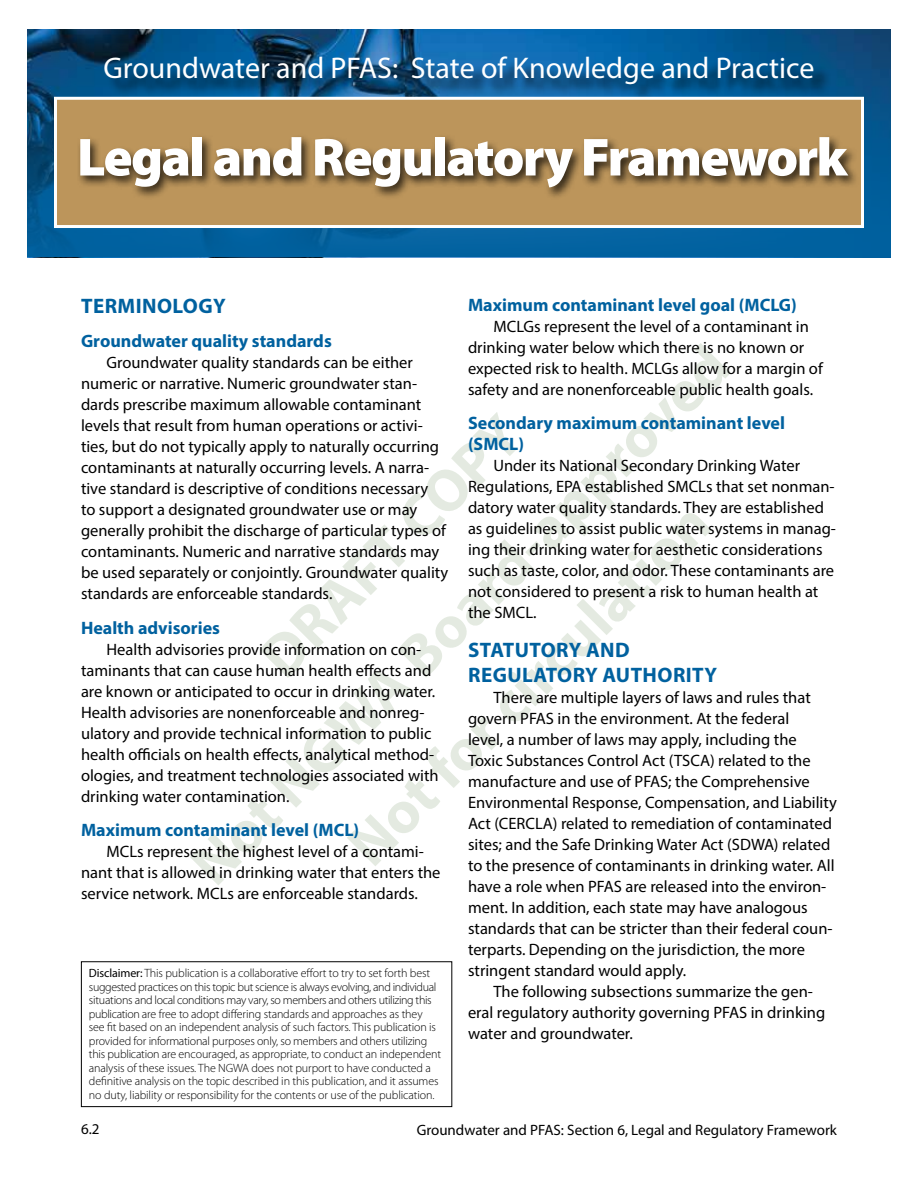
<style>
.page{position:relative;width:918px;height:1188px;background:#fff}
.page>*{position:absolute;margin:0;border:0;box-sizing:border-box;transform-origin:0 0}
.t1{font:900 54px "Myriad Pro";letter-spacing:-.03em;color:#fff}
.t2{font:30px "Myriad Pro";color:#fff}
.t3{font:700 21px/25.2px "Myriad Pro";letter-spacing:.02em;color:#00619f}
.t4{font:700 18px/21px "Myriad Pro";color:#00619f}
.t5{font:16.5px/21px "Myriad Pro";color:#000}
.t6{font:15px "Myriad Pro";color:#000}
.t7{font:300 12px/13.5px "Myriad Pro";letter-spacing:-.01em;color:#000}
.s1{font-weight:400}
</style>
<div class="page">
<svg style="left:190px;top:343px;width:541px;height:542px"></svg>
<svg style="left:260px;top:412px;width:256px;height:266px"></svg>
<svg style="left:27px;top:29px;width:864px;height:228px;fill:#03609e"></svg>
<div style="left:107px;top:60px;width:724px;height:43px;background:#000;opacity:.75"></div>
<div style="left:54px;top:97px;width:810px;height:131px;background:#bc955b;border:3px solid #fff"></div>
<div style="left:77px;top:134px;width:783px;height:66px;background:#000;opacity:.75"></div>
<div style="left:81px;top:961px;width:371px;height:146px;border:1px solid #000"></div>
<h2 class="t2" style="left:104px;top:50px;width:712px">Groundwater and PFAS: State of Knowledge and Practice</h2>
<h1 class="t1" style="left:77px;top:127px;width:772px">Legal and Regulatory Framework</h1>
<p class="t3" style="left:81px;top:292px;width:146px">TERMINOLOGY</p>
<p class="t4" style="left:81px;top:330px;width:252px">Groundwater quality standards</p>
<p class="t5" style="left:81px;top:352px;width:369px;text-indent:25px">Groundwater quality standards can be either numeric or narrative. Numeric groundwater stan&shy;dards prescribe maximum allowable contaminant levels that result from human operations or activi&shy;ties, but do not typically apply to naturally occurring contaminants at naturally occurring levels. A narra&shy;tive standard is descriptive of conditions necessary<br>to support a designated groundwater use or may generally prohibit the discharge of particular types of contaminants. Numeric and narrative standards may be used separately or conjointly. Groundwater quality standards are enforceable standards.</p>
<p class="t4" style="left:81px;top:617px;width:141px">Health advisories</p>
<p class="t5" style="left:81px;top:638px;width:359px;text-indent:25px">Health advisories provide information on con&shy;taminants that can cause human health effects and are known or anticipated to occur in drinking water.<br>Health advisories are nonenforceable and nonreg&shy;ulatory and provide technical information to public health officials on health effects, analytical method&shy;ologies, and treatment technologies associated with drinking water contamination.</p>
<p class="t4" style="left:81px;top:819px;width:280px">Maximum contaminant level (MCL)</p>
<p class="t5" style="left:81px;top:841px;width:361px;text-indent:25px">MCLs represent the highest level of a contami&shy;nant that is allowed in drinking water that enters the service network. MCLs are enforceable standards.</p>
<p class="t7" style="left:89px;top:967px;width:354px"><span class="s1">Disclaimer:</span> This publication is a collaborative effort to try to set forth best suggested practices on this topic but science is always evolving, and individual situations and local conditions may vary, so members and others utilizing this publication are free to adopt differing standards and approaches as they see fit based on an independent analysis of such factors. This publication is provided for informational purposes only, so members and others utilizing this publication are encouraged, as appropriate, to conduct an independent analysis of these issues. The NGWA does not purport to have conducted a definitive analysis on the topic described in this publication, and it assumes no duty, liability or responsibility for the contents or use of the publication.</p>
<p class="t4" style="left:468px;top:293px;width:330px">Maximum contaminant level goal (MCLG)</p>
<p class="t5" style="left:468px;top:315px;width:356px;text-indent:25px">MCLGs represent the level of a contaminant in drinking water below which there is no known or expected risk to health. MCLGs allow for a margin of safety and are nonenforceable public health goals.</p>
<p class="t4" style="left:468px;top:412px;width:319px">Secondary maximum contaminant level (SMCL)</p>
<p class="t5" style="left:468px;top:455px;width:370px;text-indent:25px">Under its National Secondary Drinking Water Regulations, EPA established SMCLs that set nonman&shy;datory water quality standards. They are established as guidelines to assist public water systems in manag&shy;ing their drinking water for aesthetic considerations such as taste, color, and odor. These contaminants are not considered to present a risk to human health at the SMCL.</p>
<p class="t3" style="left:468px;top:636px;width:250px">STATUTORY AND<br>REGULATORY AUTHORITY</p>
<p class="t5" style="left:468px;top:687px;width:370px;text-indent:25px">There are multiple layers of laws and rules that govern PFAS in the environment. At the federal<br>level, a number of laws may apply, including the<br>Toxic Substances Control Act (TSCA) related to the manufacture and use of PFAS; the Comprehensive Environmental Response, Compensation, and Liability Act (CERCLA) related to remediation of contaminated sites; and the Safe Drinking Water Act (SDWA) related to the presence of contaminants in drinking water. All have a role when PFAS are released into the environ&shy;ment. In addition, each state may have analogous standards that can be stricter than their federal coun&shy;terparts. Depending on the jurisdiction, the more stringent standard would apply.</p>
<p class="t5" style="left:468px;top:981px;width:359px;text-indent:25px">The following subsections summarize the gen&shy;eral regulatory authority governing PFAS in drinking water and groundwater.</p>
<p class="t6" style="left:81px;top:1120px;width:20px">6.2</p>
<p class="t6" style="left:417px;top:1121px;width:422px">Groundwater and PFAS: Section 6, Legal and Regulatory Framework</p>
</div>
